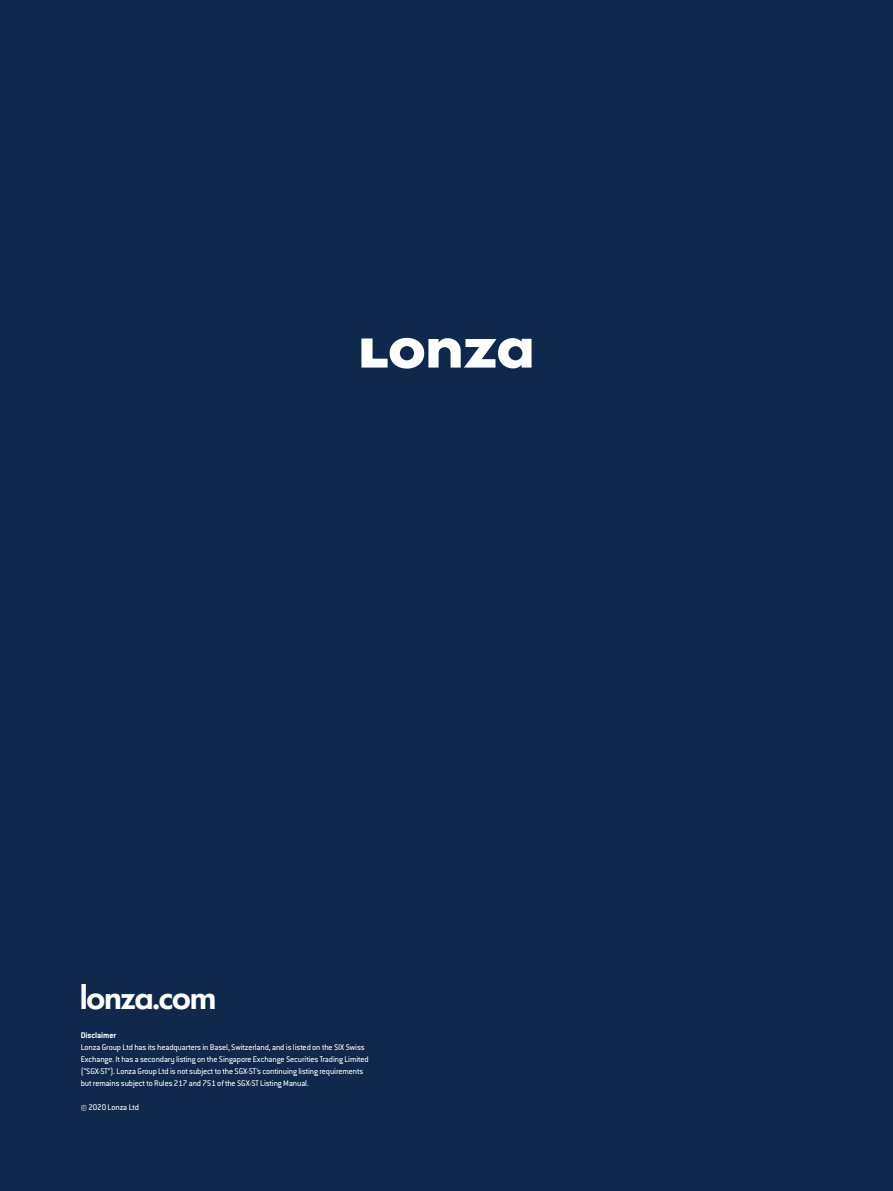
<style>
.page{position:relative;width:893px;height:1191px;background:#10284c}
.page>*{position:absolute;margin:0;border:0;box-sizing:border-box;transform-origin:0 0}
.t1{font:600 35.25px "Futura SH";color:#fff}
.t2{font:9px/12px "Conduit ITC Std";letter-spacing:-.01em;color:#fff}
.t3{font:700 9px "Conduit ITC Std";letter-spacing:-.01em;color:#fff}
</style>
<div class="page">
<svg style="left:361px;top:338px;width:170px;height:30px"></svg>
<h1 class="t1" style="left:81px;top:979px;width:136px">lonza.com</h1>
<p class="t3" style="left:81px;top:1030px;width:37px">Disclaimer</p>
<p class="t2" style="left:81px;top:1041px;width:289px">Lonza Group Ltd has its headquarters in Basel, Switzerland, and is listed on the SIX Swiss Exchange. It has a secondary listing on the Singapore Exchange Securities Trading Limited (“SGX-ST”). Lonza Group Ltd is not subject to the SGX-ST’s continuing listing requirements but remains subject to Rules 217 and 751 of the SGX-ST Listing Manual.</p>
<p class="t2" style="left:81px;top:1101px;width:60px">© 2020 Lonza Ltd</p>
</div>
